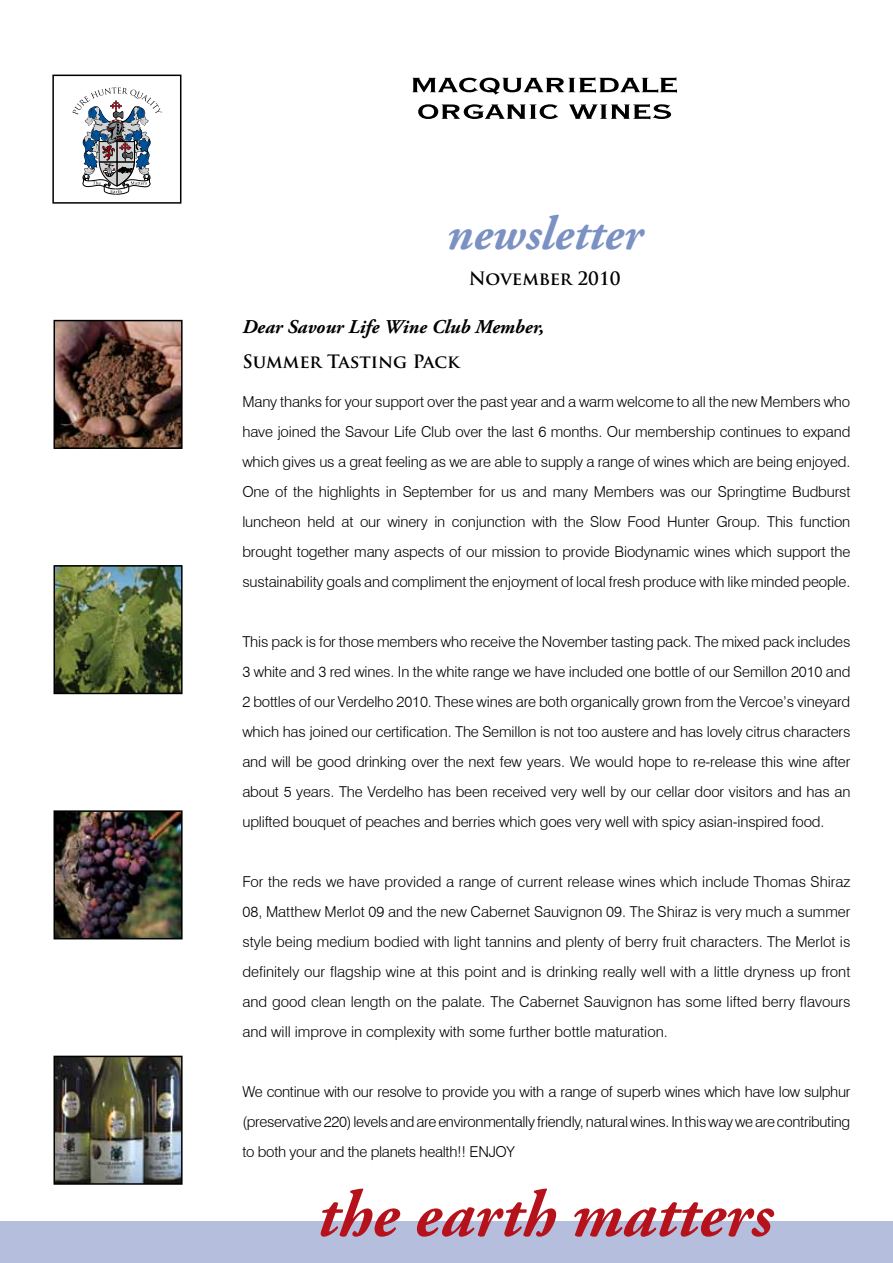
<style>
.page{position:relative;width:893px;height:1263px;background:#fff}
.page>*{position:absolute;margin:0;border:0;box-sizing:border-box;transform-origin:0 0}
.t1{font:italic 700 66px "Adobe Garamond Pro";color:#b5121b}
.t2{font:italic 700 48px "Adobe Garamond Pro";color:#7b91c3}
.t3{font:italic 700 19.5px "Adobe Garamond Pro";color:#000}
.t4{font:700 18px "Trajan Pro";color:#000}
.t5{font:300 15px/30px "Swiss 721 BT";letter-spacing:-.01em;color:#000;text-align:justify}
</style>
<div class="page">
<img style="left:57px;top:1059px;width:123px;height:123px">
<div style="left:54px;top:1056px;width:129px;height:129px;border:2px solid #000"></div>
<img style="left:57px;top:323px;width:123px;height:123px">
<div style="left:54px;top:320px;width:129px;height:129px;border:2px solid #000"></div>
<img style="left:57px;top:568px;width:123px;height:123px">
<div style="left:54px;top:565px;width:129px;height:129px;border:2px solid #000"></div>
<svg style="left:72px;top:88px;width:90px;height:107px"></svg>
<div style="left:52px;top:75px;width:129px;height:129px;border:2px solid #000"></div>
<img style="left:57px;top:813px;width:123px;height:123px">
<div style="left:54px;top:810px;width:129px;height:129px;border:2px solid #000"></div>
<svg style="left:412px;top:77px;width:265px;height:18px"></svg>
<svg style="left:418px;top:104px;width:140px;height:15px"></svg>
<svg style="left:569px;top:104px;width:102px;height:15px"></svg>
<div style="left:0;top:1221px;width:893px;height:42px;background:#b5bfdd"></div>
<h2 class="t2" style="left:447px;top:206px;width:197px">newsletter</h2>
<p class="t4" style="left:469px;top:267px;width:153px">November 2010</p>
<h3 class="t3" style="left:242px;top:316px;width:303px">Dear Savour Life Wine Club Member,</h3>
<p class="t4" style="left:242px;top:351px;width:219px">Summer Tasting Pack</p>
<p class="t5" style="left:242px;top:386px;width:610px">Many thanks for your support over the past year and a warm welcome to all the new Members who have joined the Savour Life Club over the last 6 months. Our membership continues to expand which gives us a great feeling as we are able to supply a range of wines which are being enjoyed.<br>One of the highlights in September for us and many Members was our Springtime Budburst luncheon held at our winery in conjunction with the Slow Food Hunter Group. This function brought together many aspects of our mission to provide Biodynamic wines which support the sustainability goals and compliment the enjoyment of local fresh produce with like minded people.</p>
<p class="t5" style="left:242px;top:626px;width:610px">This pack is for those members who receive the November tasting pack. The mixed pack includes 3 white and 3 red wines. In the white range we have included one bottle of our Semillon 2010 and 2 bottles of our Verdelho 2010. These wines are both organically grown from the Vercoe’s vineyard which has joined our certification. The Semillon is not too austere and has lovely citrus characters and will be good drinking over the next few years. We would hope to re-release this wine after about 5 years. The Verdelho has been received very well by our cellar door visitors and has an uplifted bouquet of peaches and berries which goes very well with spicy asian-inspired food.</p>
<p class="t5" style="left:242px;top:866px;width:610px">For the reds we have provided a range of current release wines which include Thomas Shiraz 08, Matthew Merlot 09 and the new Cabernet Sauvignon 09. The Shiraz is very much a summer style being medium bodied with light tannins and plenty of berry fruit characters. The Merlot is definitely our flagship wine at this point and is drinking really well with a little dryness up front and good clean length on the palate. The Cabernet Sauvignon has some lifted berry flavours and will improve in complexity with some further bottle maturation.</p>
<p class="t5" style="left:242px;top:1076px;width:610px">We continue with our resolve to provide you with a range of superb wines which have low sulphur (preservative 220) levels and are environmentally friendly, natural wines. In this way we are contributing to both your and the planets health!! ENJOY</p>
<h1 class="t1" style="left:317px;top:1177px;width:457px">the earth matters</h1>
</div>
